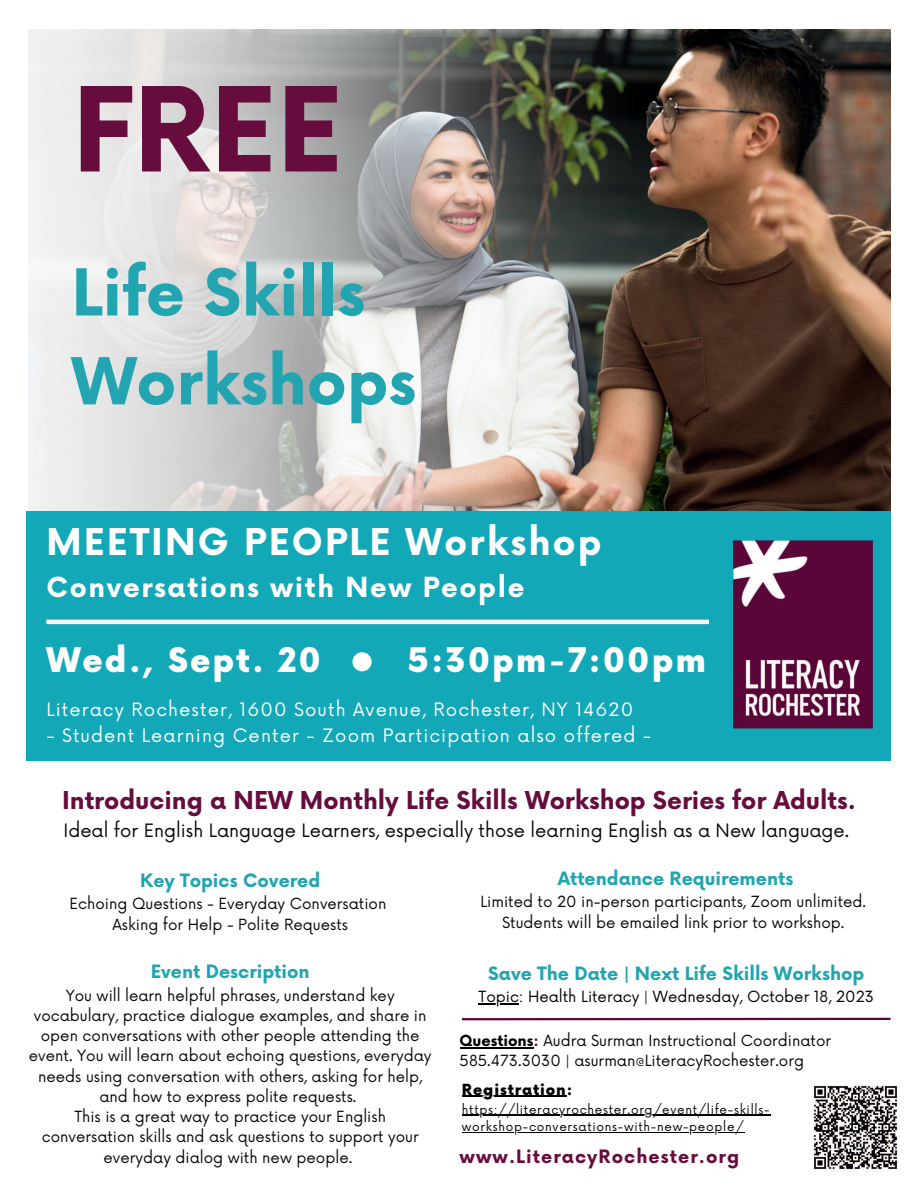
<style>
.page{position:relative;width:918px;height:1188px;background:#fff}
.page>*{position:absolute;margin:0;border:0;box-sizing:border-box;transform-origin:0 0}
.t1{font:700 114px "Now";color:#660d3e}
.t2{font:700 63px/88.8px "Now";color:#23a4b1}
.t3{font:700 36px "Now";letter-spacing:.06em;color:#fff}
.t4{font:900 33px "Now";letter-spacing:.06em;color:#fff}
.t5{font:700 27px "Now";letter-spacing:.06em;color:#fff}
.t6{font:700 24px "Now";color:#660d3e}
.t7{font:18px "Now";letter-spacing:.06em;color:#fff}
.t8{font:700 18px "Now";color:#23a4b1}
.t9{font:18px "Now";color:#080704}
.t10{font:700 18px "Now";letter-spacing:.06em;color:#660d3e}
.t11{font:15px/20.2px "Now";color:#080704;text-align:center}
.t12{font:15px "Now";color:#000}
.t13{font:900 15px "Now";letter-spacing:.06em;color:#000}
.t14{font:12px/17px "Now";letter-spacing:.06em;color:#000}
.s1{font-weight:700;color:#000}
.s2{font-weight:700;color:#660d3e}
</style>
<div class="page">
<img style="left:637px;top:29px;width:254px;height:482px">
<img style="left:26px;top:29px;width:611px;height:502px">
<div style="left:27px;top:511px;width:864px;height:250px;background:#12a8b7"></div>
<div style="left:353px;top:652px;width:19px;height:19px;background:#fff;border-radius:50%"></div>
<hr style="left:46px;top:620px;width:663px;height:4px;background:#fff">
<img style="left:733px;top:540px;width:140px;height:189px">
<hr style="left:462px;top:1018px;width:429px;height:2px;background:#5e043e">
<hr style="left:460px;top:1047px;width:74px;height:1px;background:#000">
<hr style="left:462px;top:1096px;width:105px;height:1px;background:#000">
<hr style="left:462px;top:1115px;width:308px;height:1px;background:#000">
<hr style="left:462px;top:1132px;width:282px;height:1px;background:#000">
<img style="left:813px;top:1085px;width:85px;height:85px">
<hr style="left:479px;top:1004px;width:40px;height:1px;background:#000">
<h1 class="t1" style="left:72px;top:45px;width:272px">FREE</h1>
<h2 class="t2" style="left:72px;top:247px;width:346px">Life Skills<br>Workshops</h2>
<h3 class="t3" style="left:46px;top:515px;width:557px">MEETING PEOPLE Workshop</h3>
<h3 class="t5" style="left:46px;top:567px;width:480px">Conversations with New People</h3>
<h3 class="t4" style="left:46px;top:636px;width:276px">Wed., Sept. 20</h3>
<h3 class="t4" style="left:408px;top:636px;width:300px">5:30pm-7:00pm</h3>
<p class="t7" style="left:46px;top:695px;width:588px">Literacy Rochester, 1600 South Avenue, Rochester, NY 14620</p>
<p class="t7" style="left:46px;top:721px;width:606px">- Student Learning Center - Zoom Participation also offered -</p>
<h3 class="t6" style="left:62px;top:782px;width:795px">Introducing a NEW Monthly Life Skills Workshop Series for Adults.</h3>
<p class="t9" style="left:63px;top:816px;width:787px">Ideal for English Language Learners, especially those learning English as a New language.</p>
<p class="t8" style="left:140px;top:867px;width:182px">K ey Topics Covered</p>
<p class="t11" style="left:70px;top:893px;width:318px">Echoing Questions - Everyday Conversation<br>Asking for Help - Polite Requests</p>
<p class="t8" style="left:151px;top:958px;width:160px">Event Description</p>
<p class="t11" style="left:29px;top:984px;width:404px">You will learn helpful phrases, understand key vocabulary, practice dialogue examples, and share in open conversations with other people attending the event. You will learn about echoing questions, everyday needs using conversation with others, asking for help, and how to express polite requests.<br>This is a great way to practice your English conversation skills and ask questions to support your everyday dialog with new people.</p>
<p class="t8" style="left:558px;top:865px;width:237px">Attendance Requirements</p>
<p class="t11" style="left:480px;top:891px;width:387px">Limited to 20 in-person participants, Zoom unlimited.<br>Students will be emailed link prior to workshop.</p>
<p class="t8" style="left:488px;top:960px;width:378px">Save The Date | Next Life Skills Workshop</p>
<p class="t12" style="left:479px;top:985px;width:397px">Topic: Health Literacy | Wednesday, October 18, 2023</p>
<p class="t11" style="left:460px;top:1029px;width:373px;text-align:left"><span class="s1">Questions</span><span class="s2">:</span> Audra Surman Instructional Coordinator<br>585.473.3030 | asurman@LiteracyRochester.org</p>
<p class="t13" style="left:462px;top:1079px;width:112px">Registration:</p>
<p class="t14" style="left:462px;top:1100px;width:309px">https://literacyrochester.org/event/life-skills&shy;workshop-conversations-with-new-people/</p>
<p class="t10" style="left:460px;top:1143px;width:281px">www.LiteracyRochester.org</p>
</div>
